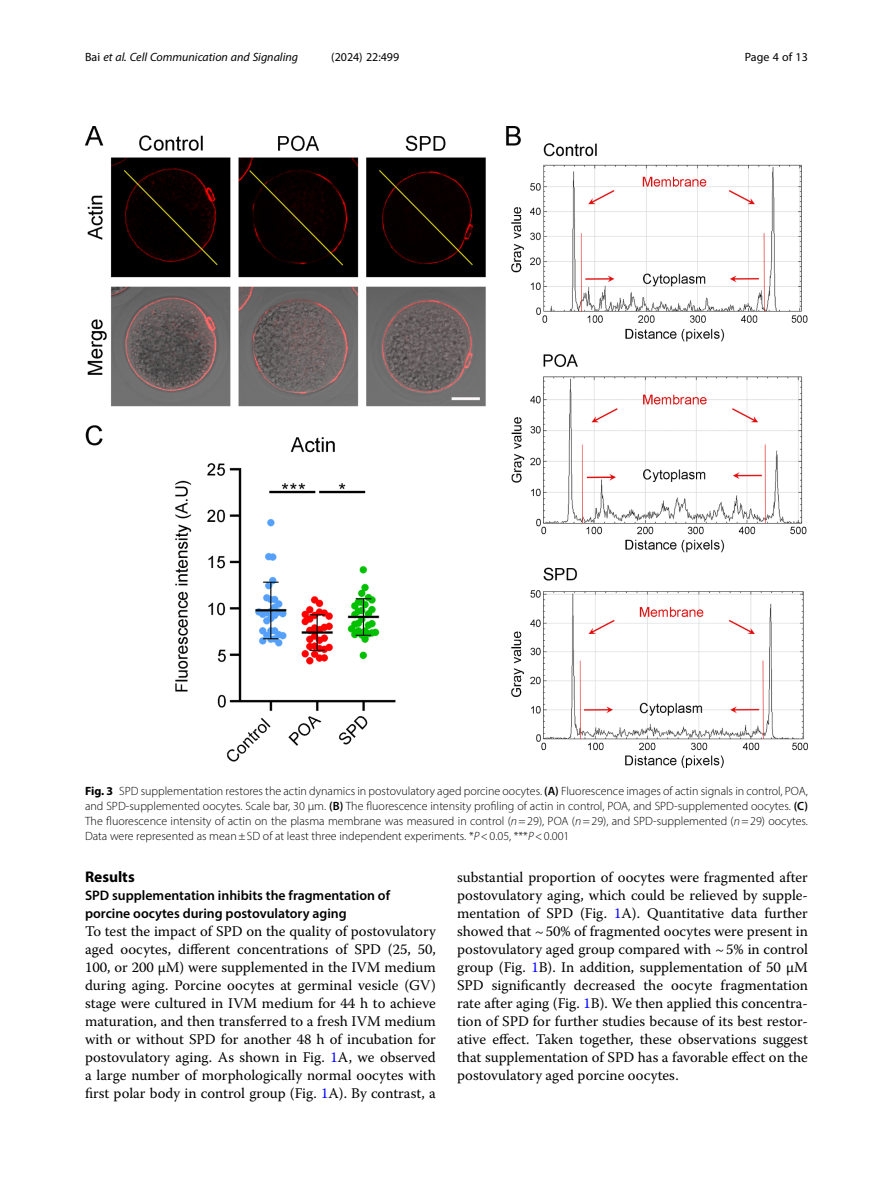
<style>
.page{position:relative;width:893px;height:1191px;background:#fff}
.page>*{position:absolute;margin:0;border:0;box-sizing:border-box;transform-origin:0 0}
.Head_1{font:700 15.45px "Myriad Pro";color:#000}
.Body_Text{font:14.7px/18px "Warnock Pro";color:#000;text-align:justify}
.Head_2_After_1{font:600 13.8px/18px "Myriad Pro";color:#000}
.Figure_Caption{font:300 12px/15px "Myriad Pro";color:#000;text-align:justify}
.t1{font:italic 12px "Myriad Pro";color:#000}
.t2{font:12px "Myriad Pro";color:#000}
.s1{font-style:normal}
.s2{font-weight:700}
.s3{font-weight:600}
.s4{font-style:italic}
.s5{color:#00f}
</style>
<div class="page">
<img style="left:85px;top:126px;width:723px;height:642px">
<p class="t1" style="left:85px;top:50px;width:215px"><span class="s1">Bai</span> et al. Cell Communication and Signaling</p>
<p class="t2" style="left:331px;top:50px;width:70px">(2024) 22:499</p>
<p class="t2" style="left:745px;top:50px;width:65px">Page 4 of 13</p>
<p class="Figure_Caption" style="left:85px;top:783px;width:724px"><span class="s2">Fig. 3</span> SPD supplementation restores the actin dynamics in postovulatory aged porcine oocytes. <span class="s3">(A)</span> Fluorescence images of actin signals in control, POA, and SPD-supplemented oocytes. Scale bar, 30 μm. <span class="s3">(B)</span> The fluorescence intensity profiling of actin in control, POA, and SPD-supplemented oocytes. <span class="s3">(C)<br></span>The fluorescence intensity of actin on the plasma membrane was measured in control (<span class="s4">n</span>=29), POA (<span class="s4">n</span>=29), and SPD-supplemented (<span class="s4">n</span>=29) oocytes.<br>Data were represented as mean±SD of at least three independent experiments. *<span class="s4">P</span>&lt;0.05, ***<span class="s4">P</span>&lt;0.001</p>
<p class="Head_1" style="left:85px;top:867px;width:51px">Results</p>
<p class="Head_2_After_1" style="left:85px;top:886px;width:307px">SPD supplementation inhibits the fragmentation of porcine oocytes during postovulatory aging</p>
<p class="Body_Text" style="left:85px;top:922px;width:352px">To test the impact of SPD on the quality of postovulatory aged oocytes, different concentrations of SPD (25, 50, 100, or 200 µM) were supplemented in the IVM medium during aging. Porcine oocytes at germinal vesicle (GV) stage were cultured in IVM medium for 44 h to achieve maturation, and then transferred to a fresh IVM medium with or without SPD for another 48 h of incubation for postovulatory aging. As shown in Fig. <span class="s5">1</span>A, we observed a large number of morphologically normal oocytes with first polar body in control group (Fig. <span class="s5">1</span>A). By contrast, a</p>
<p class="Body_Text" style="left:457px;top:868px;width:352px">substantial proportion of oocytes were fragmented after postovulatory aging, which could be relieved by supple&shy;mentation of SPD (Fig. <span class="s5">1</span>A). Quantitative data further showed that ~50% of fragmented oocytes were present in postovulatory aged group compared with ~5% in control group (Fig. <span class="s5">1</span>B). In addition, supplementation of 50 µM SPD significantly decreased the oocyte fragmentation rate after aging (Fig. <span class="s5">1</span>B). We then applied this concentra&shy;tion of SPD for further studies because of its best restor&shy;ative effect. Taken together, these observations suggest that supplementation of SPD has a favorable effect on the postovulatory aged porcine oocytes.</p>
</div>
